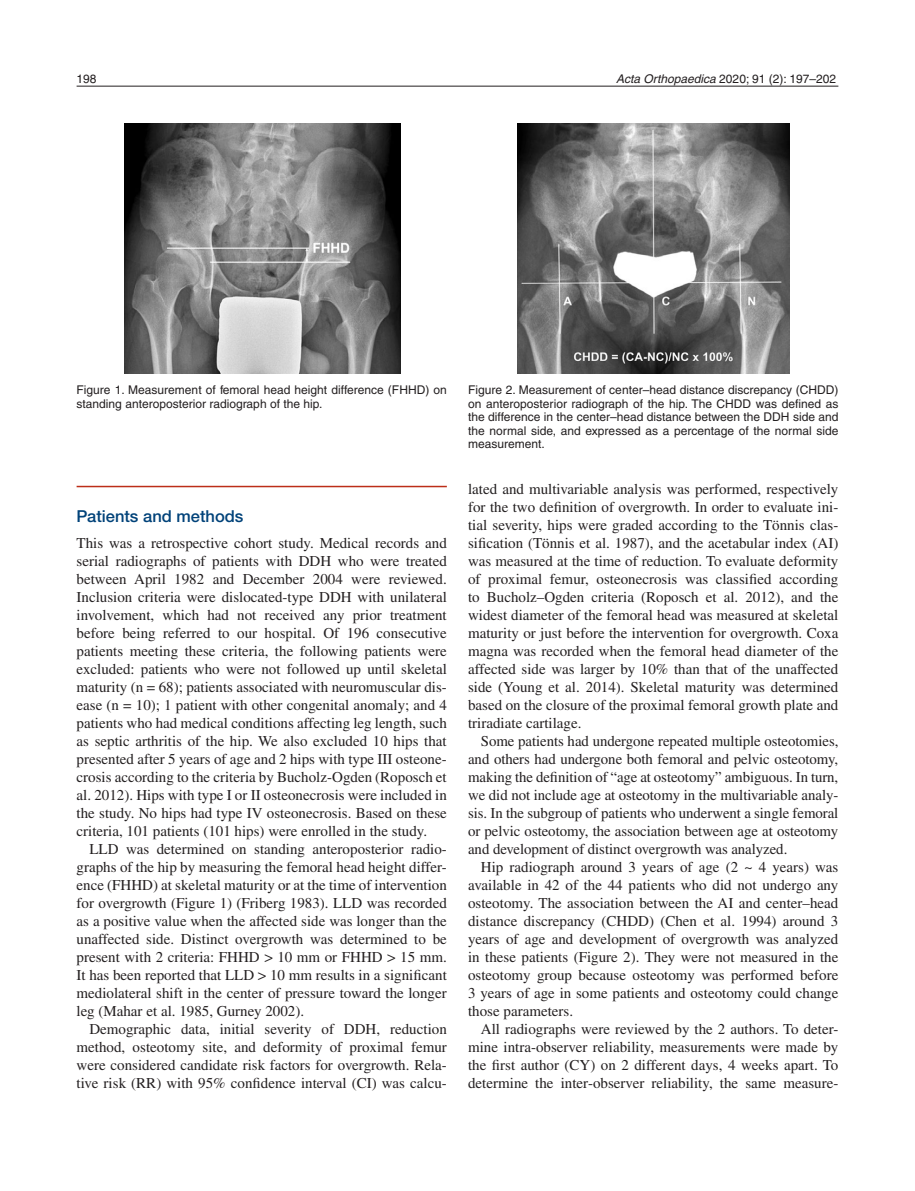
<style>
.page{position:relative;width:915px;height:1191px;background:#fff}
.page>*{position:absolute;margin:0;border:0;box-sizing:border-box;transform-origin:0 0}
.t1{font:500 16.5px "Helvetica Neue LTW1 G";color:#004279}
.t2{font:15px/18px "Times";color:#231f20;text-align:justify}
.t3{font:12px/13.5px "Helvetica";color:#231f20}
.s1{font-style:italic}
</style>
<div class="page">
<hr style="left:77px;top:86px;width:761px;height:1px;background:#231f20">
<hr style="left:77px;top:486px;width:369px;height:1px;background:#bc2e18">
<img style="left:124px;top:123px;width:277px;height:250px">
<img style="left:517px;top:123px;width:271px;height:251px">
<p class="t3" style="left:77px;top:72px;width:22px">198</p>
<p class="t3" style="left:615px;top:72px;width:222px"><span class="s1">Acta Orthopaedica</span> 2020; 91 (2): 197–202</p>
<p class="t3" style="left:77px;top:383px;width:371px">Figure 1. Measurement of femoral head height difference (FHHD) on standing anteroposterior radiograph of the hip.</p>
<p class="t3" style="left:468px;top:383px;width:371px;text-align:justify">Figure 2. Measurement of center–head distance discrepancy (CHDD) on anteroposterior radiograph of the hip. The CHDD was defined as the difference in the center–head distance between the DDH side and the normal side, and expressed as a percentage of the normal side measurement.</p>
<p class="t1" style="left:77px;top:506px;width:168px">Patients and methods</p>
<p class="t2" style="left:77px;top:533px;width:371px">This was a retrospective cohort study. Medical records and serial radiographs of patients with DDH who were treated between April 1982 and December 2004 were reviewed.<br>Inclusion criteria were dislocated-type DDH with unilateral involvement, which had not received any prior treatment before being referred to our hospital. Of 196 consecutive patients meeting these criteria, the following patients were excluded: patients who were not followed up until skeletal maturity (n = 68); patients associated with neuromuscular dis&shy;ease (n = 10); 1 patient with other congenital anomaly; and 4 patients who had medical conditions affecting leg length, such as septic arthritis of the hip. We also excluded 10 hips that presented after 5 years of age and 2 hips with type III osteone&shy;crosis according to the criteria by Bucholz-Ogden (Roposch et al. 2012). Hips with type I or II osteonecrosis were included in the study. No hips had type IV osteonecrosis. Based on these criteria, 101 patients (101 hips) were enrolled in the study.</p>
<p class="t2" style="left:77px;top:839px;width:371px;text-indent:13px">LLD was determined on standing anteroposterior radio&shy;graphs of the hip by measuring the femoral head height differ&shy;ence (FHHD) at skeletal maturity or at the time of intervention for overgrowth (Figure 1) (Friberg 1983). LLD was recorded as a positive value when the affected side was longer than the unaffected side. Distinct overgrowth was determined to be present with 2 criteria: FHHD &gt; 10 mm or FHHD &gt; 15 mm.<br>It has been reported that LLD &gt; 10 mm results in a significant mediolateral shift in the center of pressure toward the longer leg (Mahar et al. 1985, Gurney 2002).</p>
<p class="t2" style="left:77px;top:1019px;width:371px;text-indent:13px">Demographic data, initial severity of DDH, reduction method, osteotomy site, and deformity of proximal femur were considered candidate risk factors for overgrowth. Rela&shy;tive risk (RR) with 95% confidence interval (CI) was calcu-</p>
<p class="t2" style="left:468px;top:479px;width:371px">lated and multivariable analysis was performed, respectively for the two definition of overgrowth. In order to evaluate ini&shy;tial severity, hips were graded according to the Tönnis clas&shy;sification (Tönnis et al. 1987), and the acetabular index (AI) was measured at the time of reduction. To evaluate deformity of proximal femur, osteonecrosis was classified according to Bucholz–Ogden criteria (Roposch et al. 2012), and the widest diameter of the femoral head was measured at skeletal maturity or just before the intervention for overgrowth. Coxa magna was recorded when the femoral head diameter of the affected side was larger by 10% than that of the unaffected side (Young et al. 2014). Skeletal maturity was determined based on the closure of the proximal femoral growth plate and triradiate cartilage.</p>
<p class="t2" style="left:468px;top:731px;width:371px;text-indent:13px">Some patients had undergone repeated multiple osteotomies, and others had undergone both femoral and pelvic osteotomy, making the definition of “age at osteotomy” ambiguous. In turn, we did not include age at osteotomy in the multivariable analy&shy;sis. In the subgroup of patients who underwent a single femoral or pelvic osteotomy, the association between age at osteotomy and development of distinct overgrowth was analyzed.</p>
<p class="t2" style="left:468px;top:857px;width:371px;text-indent:13px">Hip radiograph around 3 years of age (2 ~ 4 years) was available in 42 of the 44 patients who did not undergo any osteotomy. The association between the AI and center–head distance discrepancy (CHDD) (Chen et al. 1994) around 3 years of age and development of overgrowth was analyzed in these patients (Figure 2). They were not measured in the osteotomy group because osteotomy was performed before 3 years of age in some patients and osteotomy could change those parameters.</p>
<p class="t2" style="left:468px;top:1019px;width:371px;text-indent:13px">All radiographs were reviewed by the 2 authors. To deter&shy;mine intra-observer reliability, measurements were made by the first author (CY) on 2 different days, 4 weeks apart. To determine the inter-observer reliability, the same measure-</p>
</div>
